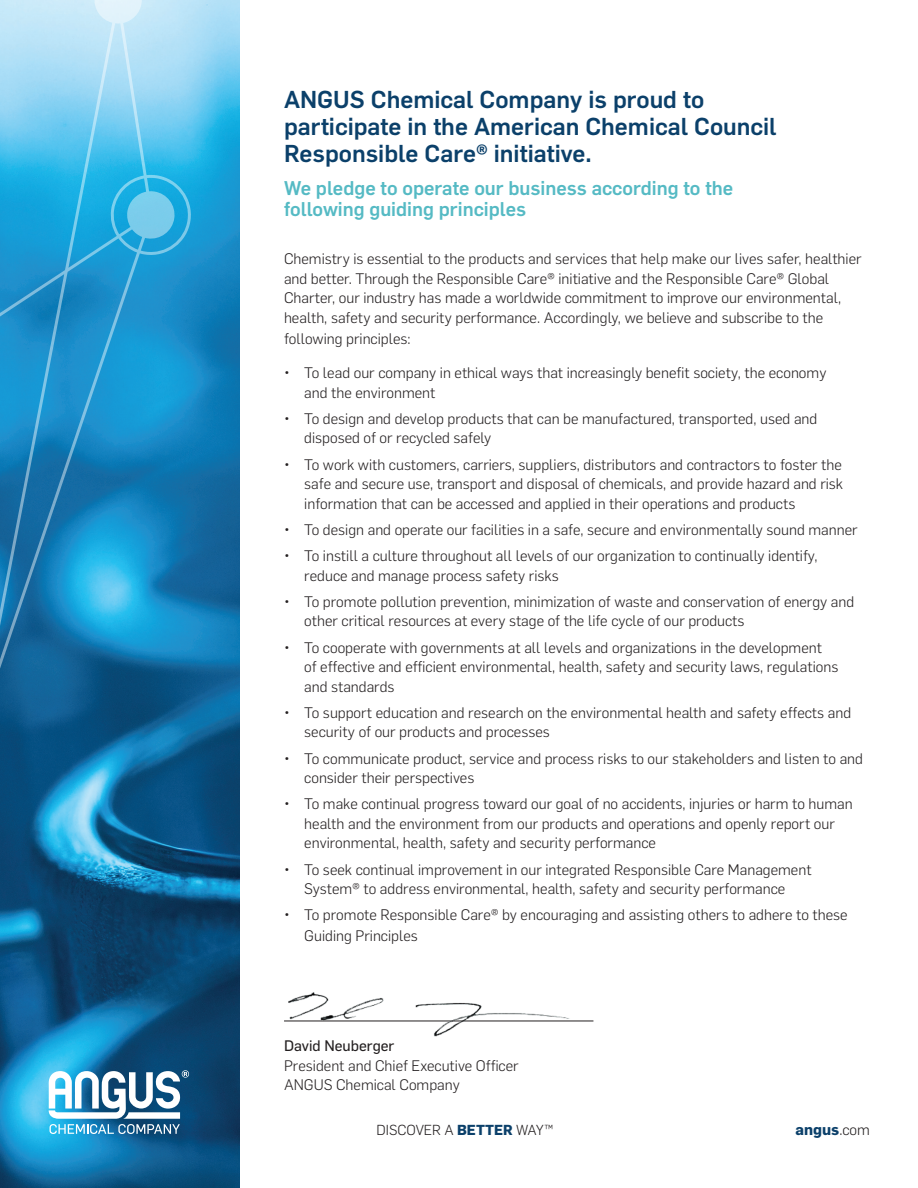
<style>
.page{position:relative;width:918px;height:1188px;background:#fff}
.page>*{position:absolute;margin:0;border:0;box-sizing:border-box;transform-origin:0 0}
.Bold_lead_in_text_2{font:500 24px/27px "Flama";color:#0b406a}
.body_Copy{font:500 19.5px/21px "Flama";color:#55bac4}
.body_Copy-2{font:300 15px/19.5px "Flama";color:#231f20}
.body_Copy-3{font:15px "Flama Basic";color:#231f20}
.t1{font:700 15px "Flama";color:#0b406a}
.t2{font:300 14.25px "Flama";color:#231f20}
.s1{font-weight:700;color:#0b406a}
.s2{font-weight:300;color:#231f20}
</style>
<div class="page">
<img style="left:0;top:0;width:240px;height:1188px">
<svg style="left:0;top:0;width:194px;height:717px;background:#389cce"></svg>
<svg style="left:49px;top:1070px;width:140px;height:64px"></svg>
<hr style="left:284px;top:1021px;width:309px;height:1px;background:#231f20">
<img style="left:284px;top:992px;width:289px;height:45px">
<p class="Bold_lead_in_text_2" style="left:284px;top:84px;width:494px">ANGUS Chemical Company is proud to participate in the American Chemical Council<br>Responsible Care® initiative.</p>
<p class="body_Copy" style="left:284px;top:176px;width:451px">We pledge to operate our business according to the following guiding principles</p>
<p class="body_Copy-2" style="left:284px;top:248px;width:579px">Chemistry is essential to the products and services that help make our lives safer, healthier and better. Through the Responsible Care® initiative and the Responsible Care® Global Charter, our industry has made a worldwide commitment to improve our environmental, health, safety and security performance. Accordingly, we believe and subscribe to the</p>
<p class="body_Copy-2" style="left:284px;top:328px;width:128px">following principles:</p>
<p class="body_Copy-2" style="left:304px;top:362px;width:524px;text-indent:-20px">• To lead our company in ethical ways that increasingly benefit society, the economy and the environment</p>
<p class="body_Copy-2" style="left:304px;top:408px;width:515px;text-indent:-20px">• To design and develop products that can be manufactured, transported, used and disposed of or recycled safely</p>
<p class="body_Copy-2" style="left:304px;top:454px;width:540px;text-align:justify;text-indent:-20px">• To work with customers, carriers, suppliers, distributors and contractors to foster the safe and secure use, transport and disposal of chemicals, and provide hazard and risk information that can be accessed and applied in their operations and products</p>
<p class="body_Copy-2" style="left:284px;top:519px;width:575px">• To design and operate our facilities in a safe, secure and environmentally sound manner</p>
<p class="body_Copy-2" style="left:304px;top:545px;width:515px;text-indent:-20px">• To instill a culture throughout all levels of our organization to continually identify, reduce and manage process safety risks</p>
<p class="body_Copy-2" style="left:304px;top:591px;width:551px;text-indent:-20px">• To promote pollution prevention, minimization of waste and conservation of energy and other critical resources at every stage of the life cycle of our products</p>
<p class="body_Copy-2" style="left:304px;top:637px;width:536px;text-indent:-20px">• To cooperate with governments at all levels and organizations in the development<br>of effective and efficient environmental, health, safety and security laws, regulations and standards</p>
<p class="body_Copy-2" style="left:304px;top:702px;width:548px;text-indent:-20px">• To support education and research on the environmental health and safety effects and security of our products and processes</p>
<p class="body_Copy-2" style="left:304px;top:748px;width:560px;text-indent:-20px">• To communicate product, service and process risks to our stakeholders and listen to and consider their perspectives</p>
<p class="body_Copy-2" style="left:304px;top:793px;width:550px;text-indent:-20px">• To make continual progress toward our goal of no accidents, injuries or harm to human health and the environment from our products and operations and openly report our environmental, health, safety and security performance</p>
<p class="body_Copy-2" style="left:284px;top:859px;width:529px;text-align:center">• To seek continual improvement in our integrated Responsible Care Management<br>System® to address environmental, health, safety and security performance</p>
<p class="body_Copy-2" style="left:304px;top:904px;width:545px;line-height:21px;text-indent:-20px">• To promote Responsible Care® by encouraging and assisting others to adhere to these<br>Guiding Principles</p>
<p class="body_Copy-3" style="left:284px;top:1035px;width:112px">David Neuberger</p>
<p class="body_Copy-2" style="left:284px;top:1055px;width:236px">President and Chief Executive Officer</p>
<p class="body_Copy-2" style="left:284px;top:1074px;width:177px">ANGUS Chemical Company</p>
<p class="t2" style="left:377px;top:1120px;width:178px">DISCOVER A <span class="s1">BETTER</span> WAY™</p>
<p class="t1" style="left:796px;top:1118px;width:76px">angus<span class="s2">.com</span></p>
</div>
